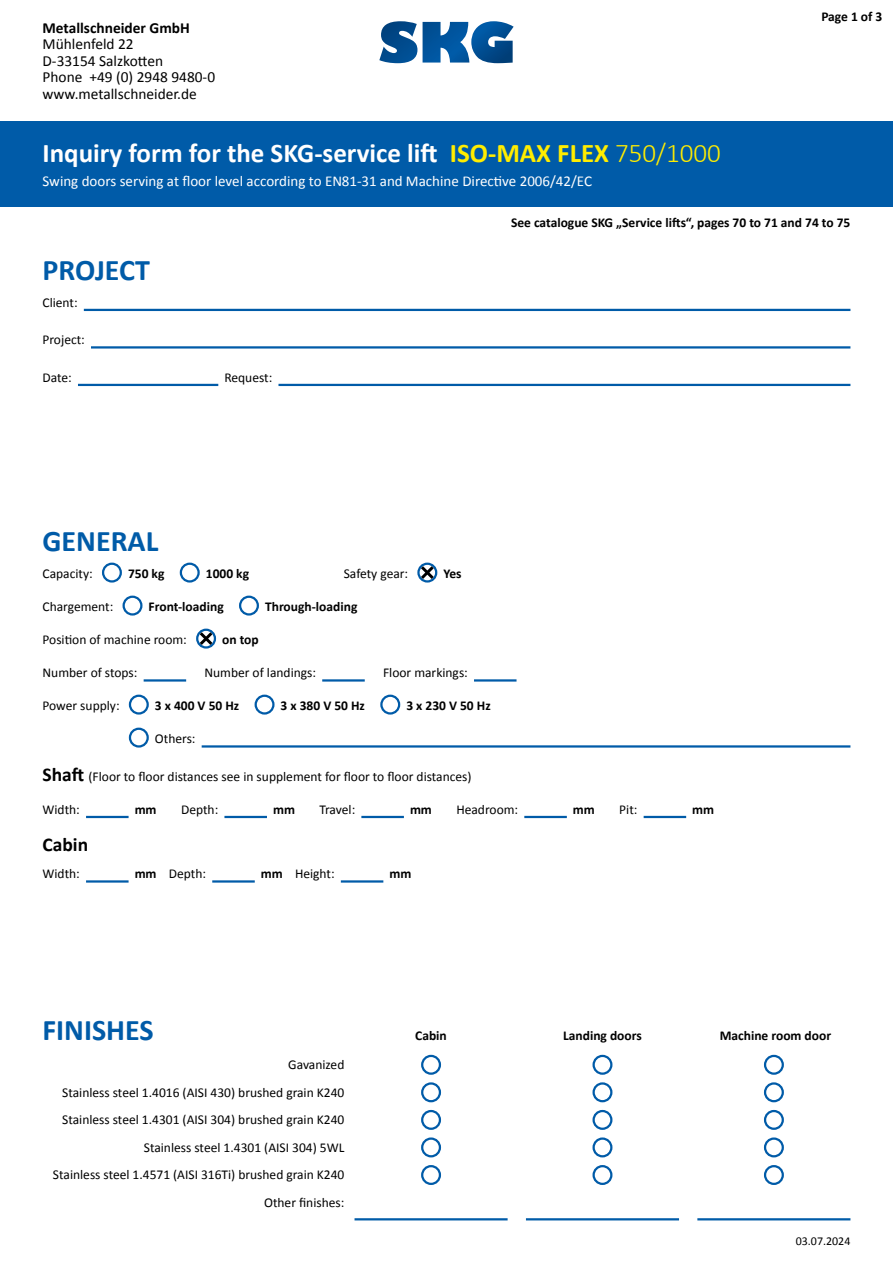
<style>
.page{position:relative;width:893px;height:1263px;background:#fff}
.page>*{position:absolute;margin:0;border:0;box-sizing:border-box;transform-origin:0 0}
.t1{font:700 30px "Calibri";color:#005ba8}
.t2{font:700 27px "Calibri";color:#fff}
.t3{font:700 19.5px "Calibri";color:#000}
.t4{font:15.45px/16.4px "Calibri";color:#000}
.t5{font:700 15.45px "Calibri";color:#000}
.t6{font:15px "Calibri";color:#fff}
.t7{font:13.5px/27.6px "Calibri";color:#000;text-align:right}
.t8{font:700 13.5px "Calibri";color:#000}
.t9{font:12px "Calibri";color:#000}
.s1{color:#ffed00}
.s2{font-weight:300;color:#ffed00}
.s3{font-weight:700;font-size:19.5px}
.s4{font-weight:700}
</style>
<div class="page">
<svg style="left:379px;top:21px;width:135px;height:42px"></svg>
<div style="left:0;top:121px;width:893px;height:85px;background:#005ba8"></div>
<hr style="left:354px;top:1218px;width:154px;height:2px;background:#005ba8">
<hr style="left:526px;top:1218px;width:153px;height:2px;background:#005ba8">
<hr style="left:697px;top:1218px;width:153px;height:2px;background:#005ba8">
<hr style="left:84px;top:309px;width:766px;height:2px;background:#005ba8">
<hr style="left:91px;top:346px;width:759px;height:3px;background:#005ba8">
<hr style="left:78px;top:384px;width:140px;height:2px;background:#005ba8">
<hr style="left:278px;top:384px;width:572px;height:2px;background:#005ba8">
<div style="left:102px;top:563px;width:20px;height:20px;border:2px solid #005ba8;border-radius:50%"></div>
<div style="left:180px;top:563px;width:20px;height:20px;border:2px solid #005ba8;border-radius:50%"></div>
<div style="left:417px;top:563px;width:20px;height:20px;border:2px solid #005ba8;border-radius:50%"></div>
<svg style="left:418px;top:563px;width:19px;height:19px"></svg>
<div style="left:123px;top:596px;width:19px;height:20px;border:2px solid #005ba8;border-radius:50%"></div>
<div style="left:239px;top:596px;width:20px;height:20px;border:2px solid #005ba8;border-radius:50%"></div>
<div style="left:196px;top:629px;width:20px;height:20px;border:2px solid #005ba8;border-radius:50%"></div>
<svg style="left:197px;top:629px;width:19px;height:19px"></svg>
<hr style="left:144px;top:679px;width:42px;height:3px;background:#005ba8">
<hr style="left:322px;top:679px;width:43px;height:3px;background:#005ba8">
<hr style="left:474px;top:679px;width:42px;height:3px;background:#005ba8">
<div style="left:129px;top:695px;width:20px;height:20px;border:2px solid #005ba8;border-radius:50%"></div>
<div style="left:255px;top:695px;width:20px;height:20px;border:2px solid #005ba8;border-radius:50%"></div>
<div style="left:380px;top:695px;width:20px;height:20px;border:2px solid #005ba8;border-radius:50%"></div>
<div style="left:129px;top:728px;width:20px;height:20px;border:2px solid #005ba8;border-radius:50%"></div>
<hr style="left:202px;top:745px;width:648px;height:3px;background:#005ba8">
<hr style="left:86px;top:816px;width:43px;height:2px;background:#005ba8">
<hr style="left:224px;top:816px;width:43px;height:2px;background:#005ba8">
<hr style="left:361px;top:816px;width:43px;height:2px;background:#005ba8">
<hr style="left:524px;top:816px;width:43px;height:2px;background:#005ba8">
<hr style="left:644px;top:816px;width:42px;height:2px;background:#005ba8">
<hr style="left:86px;top:880px;width:43px;height:3px;background:#005ba8">
<hr style="left:212px;top:880px;width:43px;height:3px;background:#005ba8">
<hr style="left:341px;top:880px;width:42px;height:3px;background:#005ba8">
<svg style="left:765px;top:1056px;width:18px;height:18px"></svg>
<div style="left:764px;top:1055px;width:20px;height:20px;border:2px solid #005ba8;border-radius:50%"></div>
<svg style="left:765px;top:1083px;width:18px;height:18px"></svg>
<div style="left:764px;top:1082px;width:20px;height:20px;border:2px solid #005ba8;border-radius:50%"></div>
<svg style="left:765px;top:1111px;width:18px;height:18px"></svg>
<div style="left:764px;top:1110px;width:20px;height:20px;border:2px solid #005ba8;border-radius:50%"></div>
<svg style="left:765px;top:1138px;width:18px;height:18px"></svg>
<div style="left:764px;top:1137px;width:20px;height:20px;border:2px solid #005ba8;border-radius:50%"></div>
<div style="left:764px;top:1165px;width:20px;height:20px;border:2px solid #005ba8;border-radius:50%"></div>
<div style="left:421px;top:1165px;width:20px;height:20px;border:2px solid #005ba8;border-radius:50%"></div>
<svg style="left:422px;top:1138px;width:18px;height:18px"></svg>
<div style="left:421px;top:1137px;width:20px;height:20px;border:2px solid #005ba8;border-radius:50%"></div>
<svg style="left:422px;top:1111px;width:18px;height:18px"></svg>
<div style="left:421px;top:1110px;width:20px;height:20px;border:2px solid #005ba8;border-radius:50%"></div>
<svg style="left:422px;top:1083px;width:18px;height:18px"></svg>
<div style="left:421px;top:1082px;width:20px;height:20px;border:2px solid #005ba8;border-radius:50%"></div>
<svg style="left:422px;top:1056px;width:18px;height:18px"></svg>
<div style="left:421px;top:1055px;width:20px;height:20px;border:2px solid #005ba8;border-radius:50%"></div>
<div style="left:592px;top:1165px;width:20px;height:20px;border:2px solid #005ba8;border-radius:50%"></div>
<div style="left:592px;top:1055px;width:20px;height:20px;border:2px solid #005ba8;border-radius:50%"></div>
<svg style="left:594px;top:1083px;width:17px;height:18px"></svg>
<div style="left:592px;top:1082px;width:20px;height:20px;border:2px solid #005ba8;border-radius:50%"></div>
<div style="left:592px;top:1137px;width:20px;height:20px;border:2px solid #005ba8;border-radius:50%"></div>
<div style="left:592px;top:1110px;width:20px;height:20px;border:2px solid #005ba8;border-radius:50%"></div>
<p class="t5" style="left:43px;top:18px;width:149px">Metallschneider GmbH</p>
<p class="t4" style="left:43px;top:36px;width:174px">Mühlenfeld 22<br>D-33154 Salzkotten<br>Phone +49 (0) 2948 9480-0 www.metallschneider.de</p>
<p class="t8" style="left:821px;top:8px;width:63px">Page 1 of 3</p>
<h2 class="t2" style="left:43px;top:136px;width:680px">Inquiry form for the SKG-service lift <span class="s1">ISO-MAX FLEX</span> <span class="s2">750/1000</span></h2>
<p class="t6" style="left:43px;top:171px;width:551px">Swing doors serving at floor level according to EN81-31 and Machine Directive 2006/42/EC</p>
<p class="t8" style="left:511px;top:214px;width:341px">See catalogue SKG „Service lifts“, pages 70 to 71 and 74 to 75</p>
<h1 class="t1" style="left:43px;top:250px;width:109px">PROJECT</h1>
<p class="t7" style="left:43px;top:288px;width:37px">Client:</p>
<p class="t7" style="left:43px;top:326px;width:44px">Project:</p>
<p class="t7" style="left:43px;top:363px;width:31px">Date:</p>
<p class="t7" style="left:224px;top:363px;width:49px">Request:</p>
<h1 class="t1" style="left:43px;top:522px;width:117px">GENERAL</h1>
<p class="t7" style="left:43px;top:560px;width:52px">Capacity:</p>
<p class="t8" style="left:128px;top:565px;width:38px">750 kg</p>
<p class="t8" style="left:206px;top:565px;width:45px">1000 kg</p>
<p class="t7" style="left:344px;top:560px;width:66px">Safety gear:</p>
<p class="t8" style="left:443px;top:565px;width:20px">Yes</p>
<p class="t7" style="left:43px;top:593px;width:72px">Chargement:</p>
<p class="t8" style="left:149px;top:598px;width:77px">Front-loading</p>
<p class="t8" style="left:265px;top:598px;width:94px">Through-loading</p>
<p class="t7" style="left:43px;top:626px;width:146px">Position of machine room:</p>
<p class="t8" style="left:222px;top:631px;width:38px">on top</p>
<p class="t7" style="left:43px;top:659px;width:97px">Number of stops:</p>
<p class="t7" style="left:204px;top:659px;width:113px">Number of landings:</p>
<p class="t7" style="left:383px;top:659px;width:86px">Floor markings:</p>
<p class="t7" style="left:43px;top:692px;width:79px">Power supply:</p>
<p class="t8" style="left:155px;top:697px;width:86px">3 x 400 V 50 Hz</p>
<p class="t8" style="left:281px;top:697px;width:86px">3 x 380 V 50 Hz</p>
<p class="t8" style="left:406px;top:697px;width:86px">3 x 230 V 50 Hz</p>
<p class="t7" style="left:155px;top:725px;width:42px">Others:</p>
<p class="t7" style="left:43px;top:762px;width:431px"><span class="s3">Shaft</span> (Floor to floor distances see in supplement for floor to floor distances)</p>
<p class="t7" style="left:43px;top:795px;width:39px">Width:</p>
<p class="t8" style="left:135px;top:800px;width:23px">mm</p>
<p class="t7" style="left:181px;top:795px;width:39px">Depth:</p>
<p class="t8" style="left:273px;top:800px;width:23px">mm</p>
<p class="t7" style="left:319px;top:795px;width:37px">Travel:</p>
<p class="t8" style="left:410px;top:800px;width:23px">mm</p>
<p class="t7" style="left:456px;top:795px;width:63px">Headroom:</p>
<p class="t8" style="left:573px;top:800px;width:23px">mm</p>
<p class="t7" style="left:619px;top:795px;width:20px">Pit:</p>
<p class="t8" style="left:692px;top:800px;width:23px">mm</p>
<h3 class="t3" style="left:43px;top:832px;width:47px">Cabin</h3>
<p class="t7" style="left:43px;top:860px;width:39px">Width:</p>
<p class="t7" style="left:135px;top:860px;width:73px"><span class="s4">mm</span> Depth:</p>
<p class="t7" style="left:261px;top:860px;width:75px"><span class="s4">mm</span> Height:</p>
<p class="t8" style="left:389px;top:865px;width:23px">mm</p>
<h1 class="t1" style="left:43px;top:1011px;width:113px">FINISHES</h1>
<p class="t7" style="left:53px;top:1051px;width:293px">Gavanized<br>Stainless steel 1.4016 (AISI 430) brushed grain K240<br>Stainless steel 1.4301 (AISI 304) brushed grain K240<br>Stainless steel 1.4301 (AISI 304) 5WL<br>Stainless steel 1.4571 (AISI 316Ti) brushed grain K240<br>Other finishes:</p>
<p class="t8" style="left:415px;top:1027px;width:33px">Cabin</p>
<p class="t8" style="left:563px;top:1027px;width:80px">Landing doors</p>
<p class="t8" style="left:720px;top:1027px;width:113px">Machine room door</p>
<p class="t9" style="left:796px;top:1234px;width:56px">03.07.2024</p>
</div>
